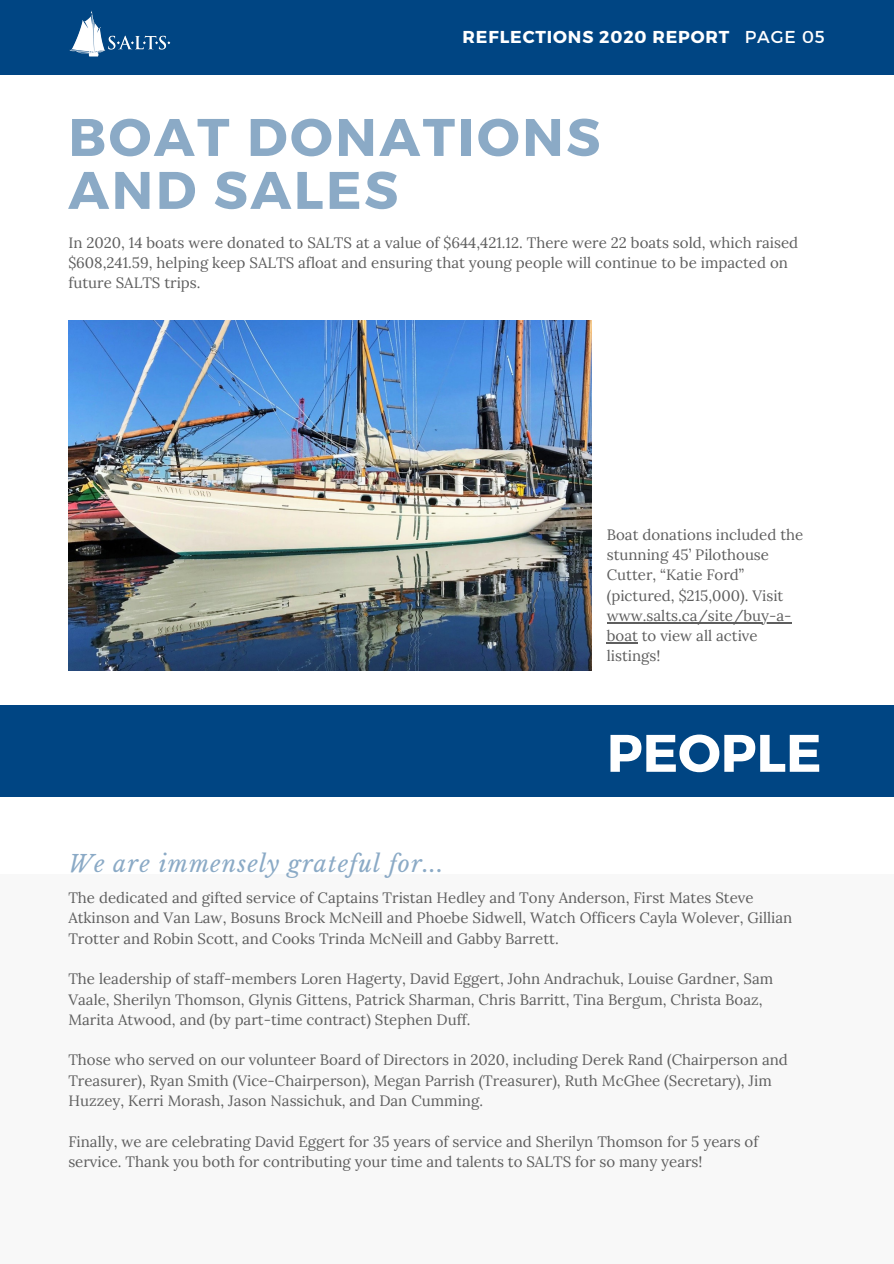
<style>
.page{position:relative;width:894px;height:1264px;background:#fff}
.page>*{position:absolute;margin:0;border:0;box-sizing:border-box;transform-origin:0 0}
.t1{font:700 52.8px/52.9px "Montserrat";letter-spacing:.05em;color:#8baac6}
.t2{font:700 52.65px "Montserrat";color:#fff}
.t3{font:italic 23.1px "Libre Baskerville";letter-spacing:.05em;color:#8baac6}
.t4{font:700 17.25px "Montserrat";letter-spacing:.05em;color:#fff}
.t5{font:15px/20.2px "Lora";color:#5e5e5e}
.s1{font-weight:400}
</style>
<div class="page">
<div style="left:0;top:0;width:893px;height:74px;background:#004583"></div>
<div style="left:0;top:874px;width:893px;height:389px;background:#f8f8f8"></div>
<div style="left:0;top:705px;width:893px;height:92px;background:#004583"></div>
<img style="left:68px;top:320px;width:523px;height:350px">
<hr style="left:606px;top:622px;width:185px;height:1px;background:#5e5e5e">
<hr style="left:606px;top:642px;width:31px;height:1px;background:#5e5e5e">
<img style="left:69px;top:10px;width:102px;height:47px">
<p class="t4" style="left:462px;top:26px;width:363px">REFLECTIONS 2020 REPORT <span class="s1">PAGE 05</span></p>
<p class="t1" style="left:68px;top:108px;width:533px">BOAT DONATIONS<br>AND SALES</p>
<p class="t5" style="left:68px;top:232px;width:731px">In 2020, 14 boats were donated to SALTS at a value of $644,421.12. There were 22 boats sold, which raised $608,241.59, helping keep SALTS afloat and ensuring that young people will continue to be impacted on future SALTS trips.</p>
<p class="t5" style="left:606px;top:524px;width:198px">Boat donations included the stunning 45’ Pilothouse<br>Cutter, “Katie Ford” (pictured, $215,000). Visit www.salts.ca/site/buy-a&shy;boat to view all active listings!</p>
<p class="t3" style="left:68px;top:849px;width:376px">We are immensely grateful for...</p>
<p class="t2" style="left:606px;top:718px;width:216px">PEOPLE</p>
<p class="t5" style="left:68px;top:887px;width:725px">The dedicated and gifted service of Captains Tristan Hedley and Tony Anderson, First Mates Steve<br>Atkinson and Van Law, Bosuns Brock McNeill and Phoebe Sidwell, Watch Officers Cayla Wolever, Gillian<br>Trotter and Robin Scott, and Cooks Trinda McNeill and Gabby Barrett.</p>
<p class="t5" style="left:68px;top:968px;width:706px">The leadership of staff-members Loren Hagerty, David Eggert, John Andrachuk, Louise Gardner, Sam<br>Vaale, Sherilyn Thomson, Glynis Gittens, Patrick Sharman, Chris Barritt, Tina Bergum, Christa Boaz,<br>Marita Atwood, and (by part-time contract) Stephen Duff.</p>
<p class="t5" style="left:68px;top:1049px;width:720px">Those who served on our volunteer Board of Directors in 2020, including Derek Rand (Chairperson and<br>Treasurer), Ryan Smith (Vice-Chairperson), Megan Parrish (Treasurer), Ruth McGhee (Secretary), Jim<br>Huzzey, Kerri Morash, Jason Nassichuk, and Dan Cumming.</p>
<p class="t5" style="left:68px;top:1130px;width:691px">Finally, we are celebrating David Eggert for 35 years of service and Sherilyn Thomson for 5 years of service. Thank you both for contributing your time and talents to SALTS for so many years!</p>
</div>
